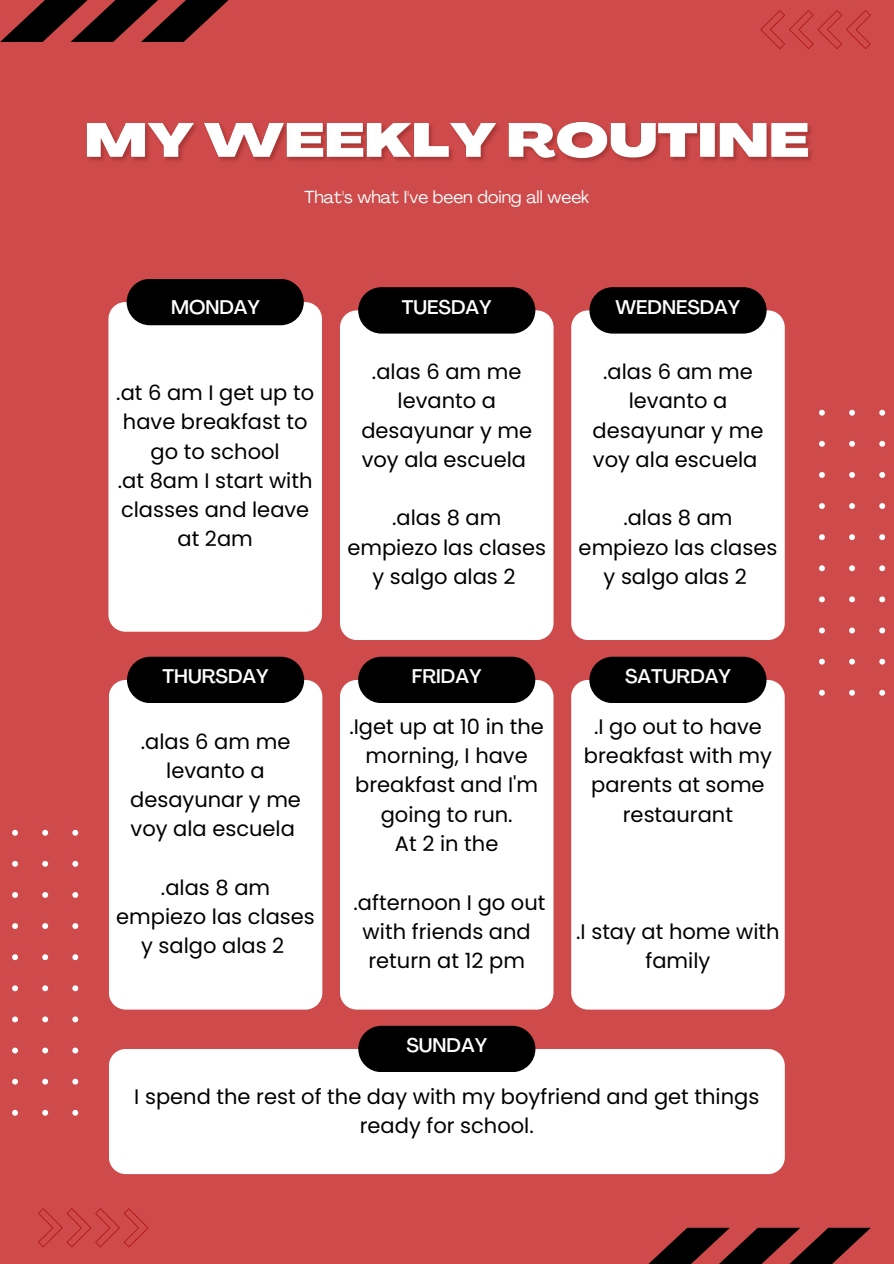
<style>
.page{position:relative;width:894px;height:1264px;background:#fff}
.page>*{position:absolute;margin:0;border:0;box-sizing:border-box;transform-origin:0 0}
.t1{font:21px/29.2px "Poppins";color:#000;text-align:center}
.t2{font:500 19.5px "Agrandir";color:#fff}
.t3{font:17.25px "Agrandir";color:#fff}
</style>
<div class="page">
<div style="left:0;top:0;width:893px;height:1263px;background:#cf4a4a"></div>
<div style="left:108px;top:302px;width:214px;height:329px;background:#fff"></div>
<div style="left:127px;top:279px;width:177px;height:46px;background:#000;border-radius:23px"></div>
<div style="left:340px;top:310px;width:213px;height:329px;background:#fff"></div>
<div style="left:358px;top:287px;width:177px;height:46px;background:#000;border-radius:23px"></div>
<div style="left:571px;top:310px;width:213px;height:329px;background:#fff"></div>
<div style="left:589px;top:287px;width:177px;height:46px;background:#000;border-radius:23px"></div>
<div style="left:109px;top:680px;width:213px;height:329px;background:#fff"></div>
<div style="left:127px;top:656px;width:177px;height:47px;background:#000;border-radius:23px"></div>
<div style="left:340px;top:680px;width:213px;height:329px;background:#fff"></div>
<div style="left:358px;top:656px;width:177px;height:47px;background:#000;border-radius:23px"></div>
<div style="left:571px;top:680px;width:213px;height:329px;background:#fff"></div>
<div style="left:589px;top:656px;width:177px;height:47px;background:#000;border-radius:23px"></div>
<div style="left:109px;top:1048px;width:675px;height:126px;background:#fff"></div>
<div style="left:358px;top:1025px;width:177px;height:47px;background:#000;border-radius:23px"></div>
<svg style="left:649px;top:1227px;width:221px;height:36px"></svg>
<svg style="left:0;top:0;width:229px;height:42px"></svg>
<svg style="left:819px;top:410px;width:67px;height:285px"></svg>
<svg style="left:12px;top:829px;width:66px;height:286px"></svg>
<svg style="left:760px;top:10px;width:110px;height:39px"></svg>
<img style="left:86px;top:121px;width:726px;height:41px">
<svg style="left:38px;top:1208px;width:110px;height:39px"></svg>
<h3 class="t3" style="left:304px;top:190px;width:286px">That's what I've been doing all week</h3>
<h3 class="t2" style="left:171px;top:299px;width:90px">MONDAY</h3>
<h3 class="t2" style="left:401px;top:299px;width:91px">TUESDAY</h3>
<h2 class="t2" style="left:615px;top:299px;width:126px">WEDNESDAY</h2>
<p class="t1" style="left:116px;top:378px;width:199px">.at 6 am I get up to have breakfast to go to school<br>.at 8am I start with classes and leave at 2am</p>
<p class="t1" style="left:361px;top:357px;width:172px">.alas 6 am me levanto a desayunar y me voy ala escuela</p>
<p class="t1" style="left:347px;top:503px;width:200px">.alas 8 am empiezo las clases y salgo alas 2</p>
<p class="t1" style="left:592px;top:357px;width:172px">.alas 6 am me levanto a desayunar y me voy ala escuela</p>
<h3 class="t1" style="left:578px;top:503px;width:200px">.alas 8 am empiezo las clases y salgo alas 2</h3>
<h3 class="t2" style="left:162px;top:668px;width:108px">THURSDAY</h3>
<h3 class="t2" style="left:411px;top:668px;width:71px">FRIDAY</h3>
<h2 class="t2" style="left:625px;top:668px;width:107px">SATURDAY</h2>
<h2 class="t1" style="left:130px;top:726px;width:172px">.alas 6 am me levanto a desayunar y me voy ala escuela</h2>
<h3 class="t1" style="left:116px;top:872px;width:200px">.alas 8 am empiezo las clases y salgo alas 2</h3>
<h3 class="t1" style="left:349px;top:712px;width:196px">.Iget up at 10 in the morning, I have breakfast and I'm going to run.<br>At 2 in the</h3>
<h2 class="t1" style="left:353px;top:887px;width:193px">.afternoon I go out with friends and return at 12 pm</h2>
<h3 class="t2" style="left:406px;top:1037px;width:82px">SUNDAY</h3>
<h3 class="t1" style="left:583px;top:712px;width:189px">.I go out to have breakfast with my parents at some restaurant</h3>
<h3 class="t1" style="left:576px;top:916px;width:205px">.I stay at home with family</h3>
<h2 class="t1" style="left:134px;top:1082px;width:626px">I spend the rest of the day with my boyfriend and get things ready for school.</h2>
</div>
